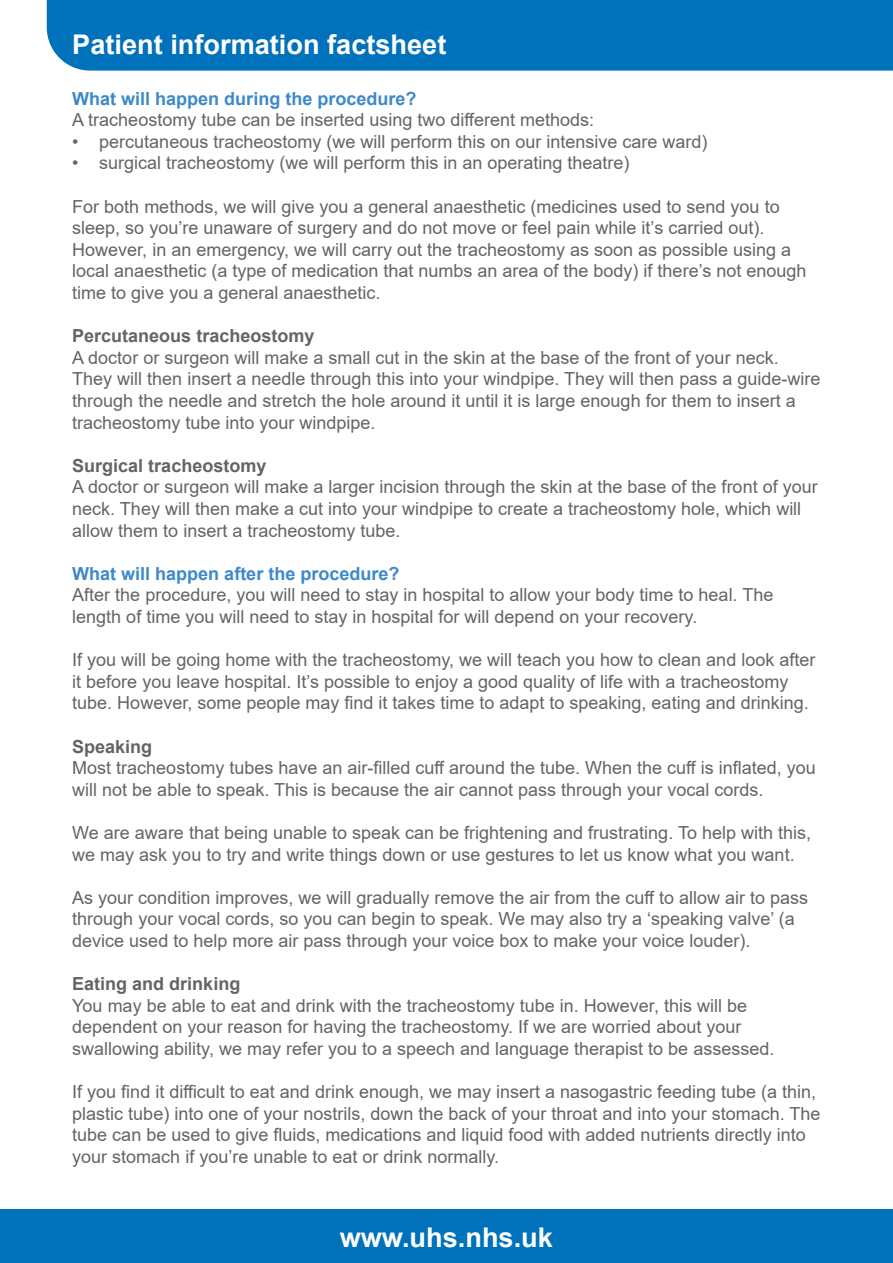
<style>
.page{position:relative;width:893px;height:1263px;background:#fff}
.page>*{position:absolute;margin:0;border:0;box-sizing:border-box;transform-origin:0 0}
.t1{font:700 27.15px "Arial";color:#fff}
.t2{font:18px/21.6px "Arial";color:#636466}
.t3{font:700 18px "Arial";color:#636466}
.t4{font:700 18px "Arial";color:#3d89c9}
</style>
<div class="page">
<div style="left:0;top:1209px;width:893px;height:54px;background:#0072bc"></div>
<div style="left:46px;top:0;width:847px;height:71px;background:#0072bc"></div>
<h1 class="t1" style="left:72px;top:25px;width:376px">Patient information factsheet</h1>
<p class="t4" style="left:72px;top:86px;width:346px">What will happen during the procedure?</p>
<p class="t2" style="left:72px;top:109px;width:523px">A tracheostomy tube can be inserted using two different methods:</p>
<p class="t2" style="left:72px;top:130px;width:637px">• percutaneous tracheostomy (we will perform this on our intensive care ward)</p>
<p class="t2" style="left:72px;top:152px;width:559px">• surgical tracheostomy (we will perform this in an operating theatre)</p>
<p class="t2" style="left:72px;top:195px;width:736px">For both methods, we will give you a general anaesthetic (medicines used to send you to sleep, so you’re unaware of surgery and do not move or feel pain while it’s carried out).<br>However, in an emergency, we will carry out the tracheostomy as soon as possible using a local anaesthetic (a type of medication that numbs an area of the body) if there’s not enough time to give you a general anaesthetic.</p>
<p class="t3" style="left:72px;top:323px;width:244px">Percutaneous tracheostomy</p>
<p class="t2" style="left:72px;top:346px;width:750px">A doctor or surgeon will make a small cut in the skin at the base of the front of your neck.<br>They will then insert a needle through this into your windpipe. They will then pass a guide-wire through the needle and stretch the hole around it until it is large enough for them to insert a tracheostomy tube into your windpipe.</p>
<p class="t3" style="left:72px;top:453px;width:196px">Surgical tracheostomy</p>
<p class="t2" style="left:72px;top:476px;width:747px">A doctor or surgeon will make a larger incision through the skin at the base of the front of your neck. They will then make a cut into your windpipe to create a tracheostomy hole, which will allow them to insert a tracheostomy tube.</p>
<p class="t4" style="left:72px;top:561px;width:329px">What will happen after the procedure?</p>
<p class="t2" style="left:72px;top:584px;width:703px">After the procedure, you will need to stay in hospital to allow your body time to heal. The length of time you will need to stay in hospital for will depend on your recovery.</p>
<p class="t2" style="left:72px;top:649px;width:745px">If you will be going home with the tracheostomy, we will teach you how to clean and look after it before you leave hospital. It’s possible to enjoy a good quality of life with a tracheostomy tube. However, some people may find it takes time to adapt to speaking, eating and drinking.</p>
<p class="t3" style="left:72px;top:734px;width:82px">Speaking</p>
<p class="t2" style="left:72px;top:757px;width:745px">Most tracheostomy tubes have an air-filled cuff around the tube. When the cuff is inflated, you will not be able to speak. This is because the air cannot pass through your vocal cords.</p>
<p class="t2" style="left:72px;top:822px;width:740px">We are aware that being unable to speak can be frightening and frustrating. To help with this, we may ask you to try and write things down or use gestures to let us know what you want.</p>
<p class="t2" style="left:72px;top:886px;width:737px">As your condition improves, we will gradually remove the air from the cuff to allow air to pass through your vocal cords, so you can begin to speak. We may also try a ‘speaking valve’ (a device used to help more air pass through your voice box to make your voice louder).</p>
<p class="t3" style="left:72px;top:971px;width:170px">Eating and drinking</p>
<p class="t2" style="left:72px;top:994px;width:704px">You may be able to eat and drink with the tracheostomy tube in. However, this will be dependent on your reason for having the tracheostomy. If we are worried about your swallowing ability, we may refer you to a speech and language therapist to be assessed.</p>
<p class="t2" style="left:72px;top:1081px;width:750px">If you find it difficult to eat and drink enough, we may insert a nasogastric feeding tube (a thin, plastic tube) into one of your nostrils, down the back of your throat and into your stomach. The tube can be used to give fluids, medications and liquid food with added nutrients directly into your stomach if you’re unable to eat or drink normally.</p>
<h1 class="t1" style="left:340px;top:1218px;width:215px">www.uhs.nhs.uk</h1>
</div>
